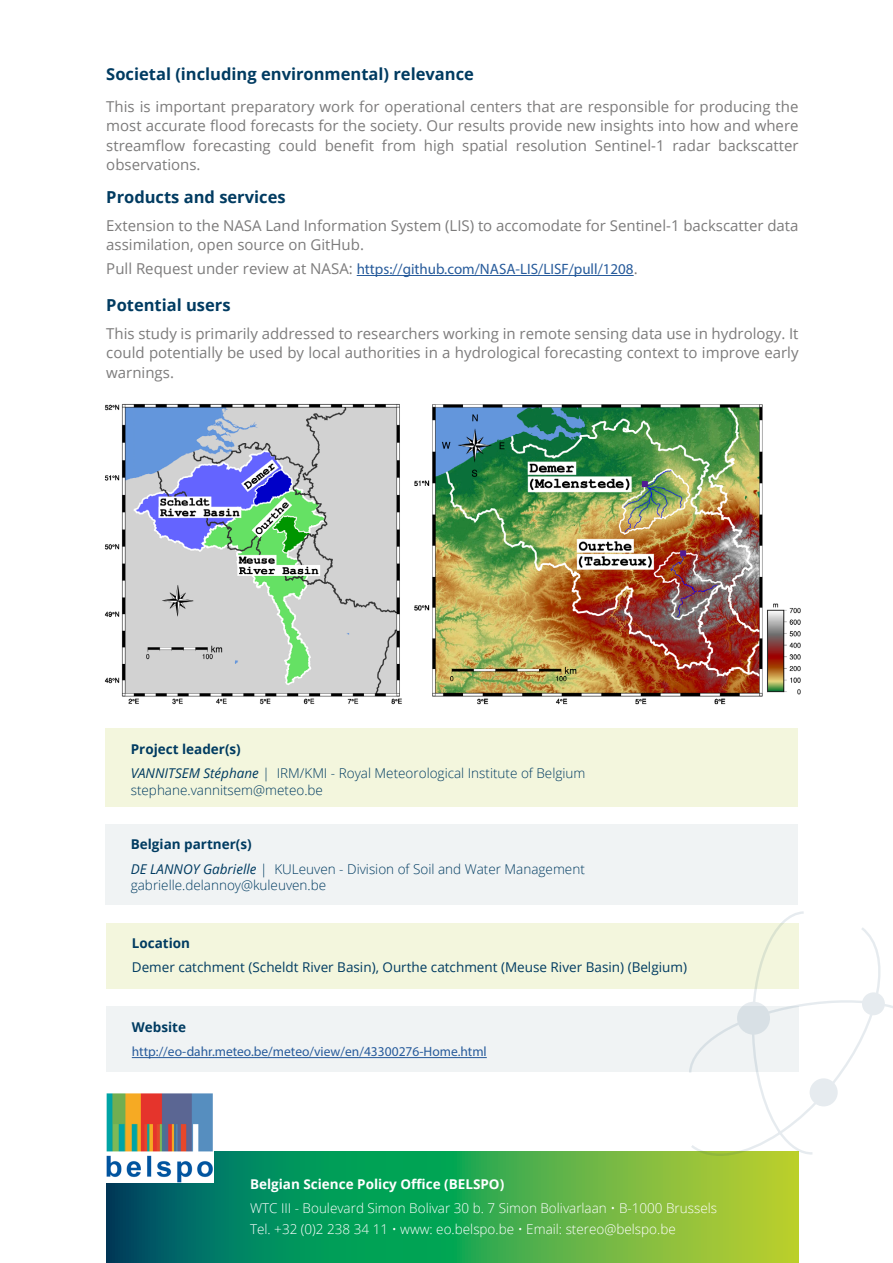
<style>
.page{position:relative;width:893px;height:1263px;background:#fff}
.page>*{position:absolute;margin:0;border:0;box-sizing:border-box;transform-origin:0 0}
.t1{font:700 16.5px "Open Sans";color:#003b61}
.t2{font:15px/19.5px "Open Sans";color:#7c7b7b;text-align:justify}
.t3{font:15px "Myriad Pro";color:#275b9b}
.t4{font:300 13.5px/24.8px "Open Sans";color:#003b61}
.t5{font:300 13.5px/20.4px "Open Sans";color:#fff}
.t6{font:13.5px "Open Sans";color:#003b61}
.t7{font:13.5px "Myriad Pro";color:#275b9b}
.t8{font:700 13.5px "Open Sans";color:#fff}
.t9{font:700 13.5px "Open Sans";color:#003b61}
.s1{font-family:"Open Sans";color:#7c7b7b}
.s2{font-weight:700}
.s3{font-weight:400;font-style:italic}
</style>
<div class="page">
<svg style="left:106px;top:1151px;width:693px;height:112px;background:#3ca24e"></svg>
<div style="left:105px;top:728px;width:692px;height:79px;background:#f3f6dd"></div>
<div style="left:106px;top:922px;width:693px;height:66px;background:#f3f6dd"></div>
<div style="left:106px;top:1006px;width:693px;height:66px;background:#f0f3f4"></div>
<div style="left:105px;top:824px;width:692px;height:81px;background:#f0f3f4"></div>
<hr style="left:132px;top:1057px;width:355px;height:1px;background:#275b9b">
<img style="left:106px;top:1093px;width:107px;height:90px">
<svg style="left:687px;top:911px;width:206px;height:246px"></svg>
<svg style="left:737px;top:1002px;width:33px;height:33px"></svg>
<div style="left:810px;top:1078px;width:28px;height:28px;background:#e6ebef;border-radius:50%"></div>
<div style="left:862px;top:992px;width:23px;height:23px;background:#e6ebef;border-radius:50%"></div>
<img style="left:104px;top:404px;width:697px;height:301px">
<hr style="left:357px;top:275px;width:277px;height:1px;background:#275b9b">
<p class="t1" style="left:106px;top:62px;width:369px">Societal (including environmental) relevance</p>
<p class="t2" style="left:106px;top:96px;width:694px">This is important preparatory work for operational centers that are responsible for producing the most accurate flood forecasts for the society. Our results provide new insights into how and where streamflow forecasting could benefit from high spatial resolution Sentinel-1 radar backscatter observations.</p>
<p class="t1" style="left:106px;top:185px;width:181px">Products and services</p>
<p class="t2" style="left:106px;top:215px;width:694px">Extension to the NASA Land Information System (LIS) to accomodate for Sentinel-1 backscatter data assimilation, open source on GitHub.</p>
<p class="t3" style="left:106px;top:260px;width:533px"><span class="s1">Pull Request under review at NASA:</span> https://github.com/NASA-LIS/LISF/pull/1208<span class="s1">.</span></p>
<p class="t1" style="left:106px;top:293px;width:126px">Potential users</p>
<p class="t2" style="left:106px;top:323px;width:694px">This study is primarily addressed to researchers working in remote sensing data use in hydrology. It could potentially be used by local authorities in a hydrological forecasting context to improve early warnings.</p>
<p class="t4" style="left:131px;top:736px;width:456px"><span class="s2">Project leader(s)<br></span><span class="s3">VANNITSEM Stéphane</span> | IRM/KMI - Royal Meteorological Institute of Belgium</p>
<p class="t4" style="left:131px;top:777px;width:194px">stephane.vannitsem@meteo.be</p>
<p class="t4" style="left:131px;top:831px;width:456px"><span class="s2">Belgian partner(s)<br></span><span class="s3">DE LANNOY Gabrielle</span> | KULeuven - Division of Soil and Water Management</p>
<p class="t4" style="left:131px;top:872px;width:197px">gabrielle.delannoy@kuleuven.be</p>
<p class="t9" style="left:132px;top:933px;width:60px">Location</p>
<p class="t6" style="left:132px;top:958px;width:557px">Demer catchment (Scheldt River Basin), Ourthe catchment (Meuse River Basin) (Belgium)</p>
<p class="t9" style="left:132px;top:1017px;width:56px">Website</p>
<p class="t7" style="left:132px;top:1043px;width:356px">http://eo-dahr.meteo.be/meteo/view/en/43300276-Home.html</p>
<p class="t8" style="left:250px;top:1174px;width:256px">Belgian Science Policy Office (BELSPO)</p>
<p class="t5" style="left:250px;top:1198px;width:469px">WTC III - Boulevard Simon Bolivar 30 b. 7 Simon Bolivarlaan • B-1000 Brussels<br>Tel. +32 (0)2 238 34 11 • www: eo.belspo.be • Email: stereo@belspo.be</p>
</div>
